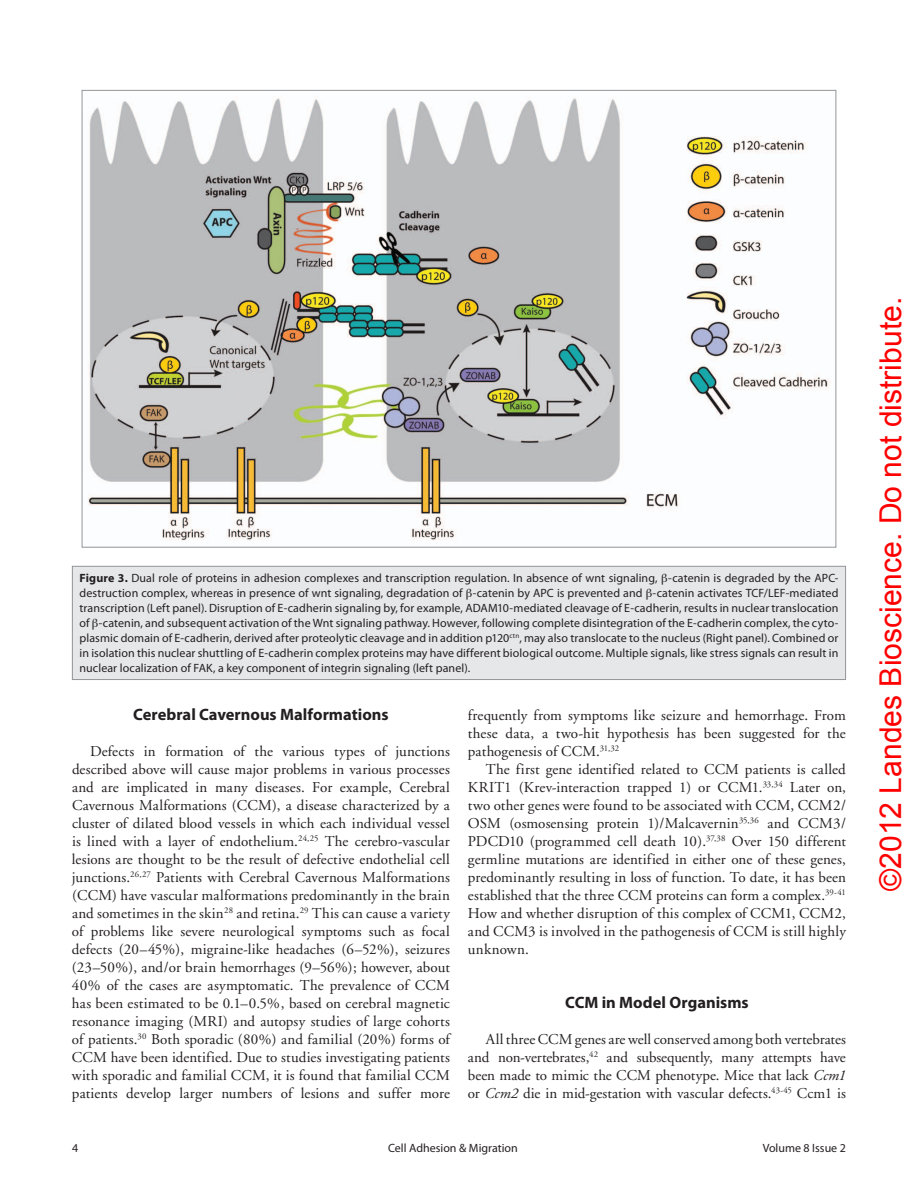
<style>
.page{position:relative;width:918px;height:1188px;background:#fff}
.page>*{position:absolute;margin:0;border:0;box-sizing:border-box;transform-origin:0 0}
.t1{font:30.15px "Arial";color:#f00}
.t2{font:700 16.5px "Myriad Pro";color:#231f20}
.t3{font:15px/18px "Adobe Garamond";letter-spacing:.005em;color:#231f20;text-align:justify}
.t4{font:12px/15px "Myriad Pro";letter-spacing:.005em;color:#231f20;text-align:justify}
.s1{font-weight:700}
.s2{font-style:italic}
</style>
<div class="page">
<div style="left:72px;top:566px;width:774px;height:114px;background:#e6e7e9"></div>
<div style="left:72px;top:566px;width:774px;height:114px;border:1px solid #939598"></div>
<img style="left:88px;top:96px;width:742px;height:445px">
<p class="t4" style="left:79px;top:571px;width:760px"><span class="s1">Figure 3.</span> Dual role of proteins in adhesion complexes and transcription regulation. In absence of wnt signaling, -catenin is degraded by the APC&shy;destruction complex, whereas in presence of wnt signaling, degradation of -catenin by APC is prevented and -catenin activates TCF/LEF-mediated transcription (Left panel). Disruption of E-cadherin signaling by, for example, ADAM10-mediated cleavage of E-cadherin, results in nuclear translocation of -catenin, and subsequent activation of the Wnt signaling pathway. However, following complete disintegration of the E-cadherin complex, the cyto&shy;plasmic domain of E-cadherin, derived after proteolytic cleavage and in addition p120<sup>ctn</sup>, may also translocate to the nucleus (Right panel). Combined or in isolation this nuclear shuttling of E-cadherin complex proteins may have different biological outcome. Multiple signals, like stress signals can result in nuclear localization of FAK, a key component of integrin signaling (left panel).</p>
<p class="t2" style="left:133px;top:704px;width:257px">Cerebral Cavernous Malformations</p>
<p class="t3" style="left:72px;top:743px;width:379px;text-indent:18px">Defects in formation of the various types of junctions described above will cause major problems in various processes and are implicated in many diseases. For example, Cerebral Cavernous Malformations (CCM), a disease characterized by a cluster of dilated blood vessels in which each individual vessel is lined with a layer of endothelium.<sup>24,25</sup> The cerebro-vascular lesions are thought to be the result of defective endothelial cell junctions.<sup>26,27</sup> Patients with Cerebral Cavernous Malformations (CCM) have vascular malformations predominantly in the brain and sometimes in the skin<sup>28</sup> and retina.<sup>29</sup> This can cause a variety of problems like severe neurological symptoms such as focal defects (20–45%), migraine-like headaches (6–52%), seizures (23–50%), and/or brain hemorrhages (9–56%); however, about 40% of the cases are asymptomatic. The prevalence of CCM has been estimated to be 0.1–0.5%, based on cerebral magnetic resonance imaging (MRI) and autopsy studies of large cohorts of patients.<sup>30</sup> Both sporadic (80%) and familial (20%) forms of CCM have been identified. Due to studies investigating patients with sporadic and familial CCM, it is found that familial CCM patients develop larger numbers of lesions and suffer more</p>
<p class="t3" style="left:468px;top:707px;width:379px">frequently from symptoms like seizure and hemorrhage. From these data, a two-hit hypothesis has been suggested for the pathogenesis of CCM.<sup>31,32</sup></p>
<p class="t3" style="left:468px;top:761px;width:379px;text-indent:18px">The first gene identified related to CCM patients is called KRIT1 (Krev-interaction trapped 1) or CCM1.<sup>33,34</sup> Later on, two other genes were found to be associated with CCM, CCM2/ OSM (osmosensing protein 1)/Malcavernin<sup>35,36</sup> and CCM3/ PDCD10 (programmed cell death 10).<sup>37,38</sup> Over 150 different germline mutations are identified in either one of these genes, predominantly resulting in loss of function. To date, it has been established that the three CCM proteins can form a complex.<sup>39-41<br></sup>How and whether disruption of this complex of CCM1, CCM2, and CCM3 is involved in the pathogenesis of CCM is still highly unknown.</p>
<p class="t2" style="left:565px;top:992px;width:185px">CCM in Model Organisms</p>
<p class="t3" style="left:468px;top:1031px;width:379px;text-indent:18px">All three CCM genes are well conserved among both vertebrates and non-vertebrates,<sup>42</sup> and subsequently, many attempts have been made to mimic the CCM phenotype. Mice that lack <span class="s2">Ccm1 </span>or <span class="s2">Ccm2</span> die in mid-gestation with vascular defects.<sup>43-45</sup> Ccm1 is</p>
<p class="t4" style="left:72px;top:1140px;width:8px">4</p>
<p class="t4" style="left:388px;top:1140px;width:131px">Cell Adhesion &amp; Migration</p>
<p class="t4" style="left:763px;top:1140px;width:85px">Volume 8 Issue 2</p>
<h1 class="t1" style="left:874px;top:891px;width:595px;rotate:-90deg">©2012 Landes Bioscience. Do not distribute.</h1>
</div>
